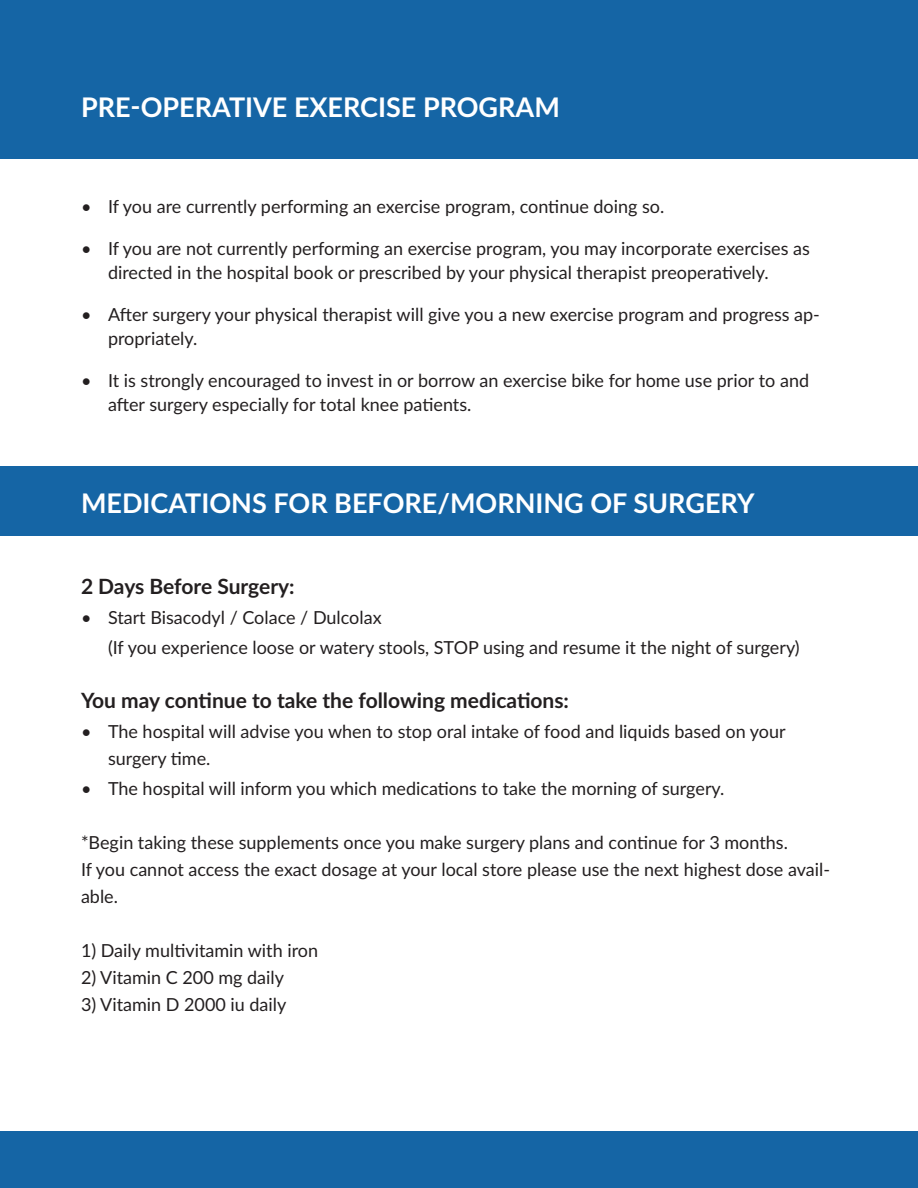
<style>
.page{position:relative;width:918px;height:1188px;background:#fff}
.page>*{position:absolute;margin:0;border:0;box-sizing:border-box;transform-origin:0 0}
.t1{font:700 27px "Lato";color:#fff}
.t2{font:700 21px "Lato";color:#231f20}
.t3{font:18px/24px "Lato";color:#231f20}
</style>
<div class="page">
<div style="left:0;top:1132px;width:918px;height:56px;background:#1565a5"></div>
<div style="left:0;top:466px;width:918px;height:70px;background:#1565a5"></div>
<div style="left:0;top:0;width:918px;height:159px;background:#1565a5"></div>
<p class="t1" style="left:81px;top:87px;width:480px">PRE-OPERATIVE EXERCISE PROGRAM</p>
<p class="t3" style="left:81px;top:194px;width:585px">• If you are currently performing an exercise program, continue doing so.</p>
<p class="t3" style="left:108px;top:236px;width:703px;text-indent:-27px">• If you are not currently performing an exercise program, you may incorporate exercises as directed in the hospital book or prescribed by your physical therapist preoperatively.</p>
<p class="t3" style="left:108px;top:302px;width:713px;text-indent:-27px">• After surgery your physical therapist will give you a new exercise program and progress ap&shy;propriately.</p>
<p class="t3" style="left:108px;top:368px;width:703px;text-indent:-27px">• It is strongly encouraged to invest in or borrow an exercise bike for home use prior to and after surgery especially for total knee patients.</p>
<p class="t1" style="left:81px;top:483px;width:675px">MEDICATIONS FOR BEFORE/MORNING OF SURGERY</p>
<p class="t2" style="left:81px;top:571px;width:215px">2 Days Before Surgery:</p>
<p class="t3" style="left:108px;top:602px;width:693px;line-height:30px;text-indent:-27px">• Start Bisacodyl / Colace / Dulcolax<br>(If you experience loose or watery stools, STOP using and resume it the night of surgery)</p>
<p class="t2" style="left:81px;top:685px;width:490px">You may continue to take the following medications:</p>
<p class="t3" style="left:108px;top:717px;width:679px;line-height:27px;text-indent:-27px">• The hospital will advise you when to stop oral intake of food and liquids based on your surgery time.</p>
<p class="t3" style="left:81px;top:776px;width:645px">• The hospital will inform you which medications to take the morning of surgery.</p>
<p class="t3" style="left:81px;top:830px;width:708px">*Begin taking these supplements once you make surgery plans and continue for 3 months.</p>
<p class="t3" style="left:81px;top:855px;width:751px;line-height:27px">If you cannot access the exact dosage at your local store please use the next highest dose avail&shy;able.</p>
<p class="t3" style="left:81px;top:938px;width:239px">1) Daily multivitamin with iron</p>
<p class="t3" style="left:81px;top:965px;width:205px">2) Vitamin C 200 mg daily</p>
<p class="t3" style="left:81px;top:992px;width:207px">3) Vitamin D 2000 iu daily</p>
</div>
